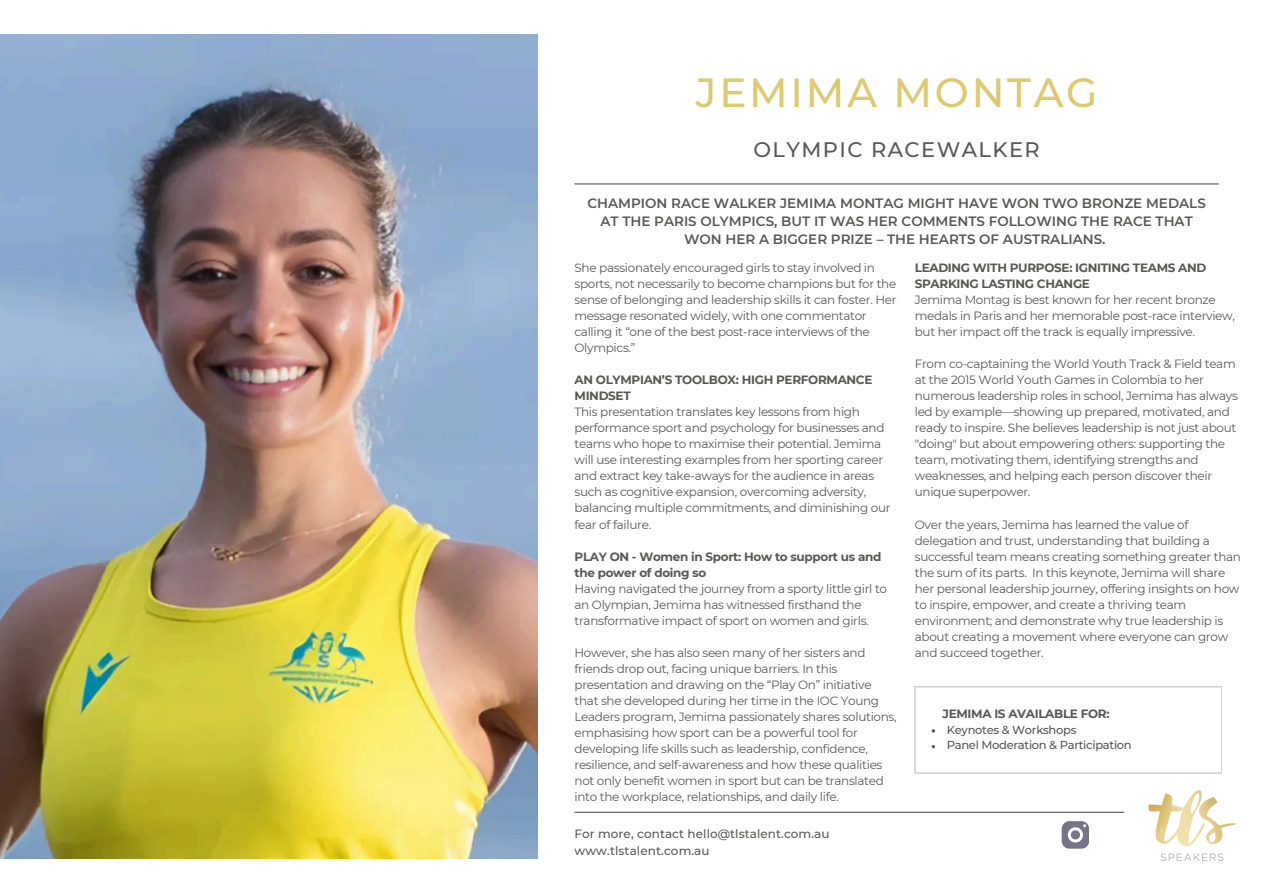
<style>
.page{position:relative;width:1263px;height:894px;background:#fff}
.page>*{position:absolute;margin:0;border:0;box-sizing:border-box;transform-origin:0 0}
.t1{font:500 40.5px "Montserrat";letter-spacing:.07em;color:#dbca6f}
.t2{font:500 21px "Montserrat";letter-spacing:.07em;color:#585955}
.t3{font:600 13.5px/18px "Montserrat";color:#585955;text-align:center}
.t4{font:12px/16px "Montserrat";letter-spacing:-.025em;color:#585955}
.t5{font:700 12px/16px "Montserrat";letter-spacing:-.025em;color:#585955}
.t6{font:500 12px "Montserrat";letter-spacing:.005em;color:#585955}
.t7{font:500 11.55px "Montserrat";letter-spacing:-.025em;color:#585955}
</style>
<div class="page">
<img style="left:1140px;top:773px;width:96px;height:88px">
<hr style="left:574px;top:811px;width:550px;height:1px;background:#585955">
<svg style="left:915px;top:686px;width:307px;height:87px"></svg>
<img style="left:0;top:35px;width:538px;height:823px">
<svg style="left:1062px;top:821px;width:27px;height:26px"></svg>
<hr style="left:574px;top:183px;width:645px;height:1px;background:#585955">
<p class="t1" style="left:696px;top:67px;width:403px">JEMIMA MONTAG</p>
<h5 class="t2" style="left:753px;top:136px;width:288px">OLYMPIC RACEWALKER</h5>
<p class="t3" style="left:587px;top:194px;width:620px">CHAMPION RACE WALKER JEMIMA MONTAG MIGHT HAVE WON TWO BRONZE MEDALS<br>AT THE PARIS OLYMPICS, BUT IT WAS HER COMMENTS FOLLOWING THE RACE THAT<br>WON HER A BIGGER PRIZE – THE HEARTS OF AUSTRALIANS.</p>
<p class="t4" style="left:574px;top:260px;width:324px">She passionately encouraged girls to stay involved in sports, not necessarily to become champions but for the sense of belonging and leadership skills it can foster. Her message resonated widely, with one commentator calling it “one of the best post-race interviews of the Olympics.”</p>
<p class="t5" style="left:574px;top:372px;width:299px">AN OLYMPIAN’S TOOLBOX: HIGH PERFORMANCE<br>MINDSET</p>
<p class="t4" style="left:574px;top:404px;width:318px">This presentation translates key lessons from high performance sport and psychology for businesses and teams who hope to maximise their potential. Jemima will use interesting examples from her sporting career and extract key take-aways for the audience in areas such as cognitive expansion, overcoming adversity, balancing multiple commitments, and diminishing our fear of failure.</p>
<p class="t5" style="left:574px;top:548px;width:308px">PLAY ON - Women in Sport: How to support us and the power of doing so</p>
<p class="t4" style="left:574px;top:580px;width:314px">Having navigated the journey from a sporty little girl to an Olympian, Jemima has witnessed firsthand the transformative impact of sport on women and girls.</p>
<p class="t4" style="left:574px;top:644px;width:324px">However, she has also seen many of her sisters and friends drop out, facing unique barriers. In this presentation and drawing on the “Play On” initiative that she developed during her time in the IOC Young Leaders program, Jemima passionately shares solutions, emphasising how sport can be a powerful tool for developing life skills such as leadership, confidence, resilience, and self-awareness and how these qualities not only benefit women in sport but can be translated into the workplace, relationships, and daily life.</p>
<p class="t6" style="left:574px;top:826px;width:257px">For more, contact hello@tlstalent.com.au</p>
<p class="t6" style="left:574px;top:843px;width:137px">www.tlstalent.com.au</p>
<p class="t5" style="left:915px;top:260px;width:293px">LEADING WITH PURPOSE: IGNITING TEAMS AND<br>SPARKING LASTING CHANGE</p>
<p class="t4" style="left:915px;top:292px;width:322px">Jemima Montag is best known for her recent bronze medals in Paris and her memorable post-race interview, but her impact off the track is equally impressive.</p>
<p class="t4" style="left:915px;top:356px;width:325px">From co-captaining the World Youth Track &amp; Field team at the 2015 World Youth Games in Colombia to her numerous leadership roles in school, Jemima has always led by example—showing up prepared, motivated, and ready to inspire. She believes leadership is not just about "doing" but about empowering others: supporting the team, motivating them, identifying strengths and weaknesses, and helping each person discover their unique superpower.</p>
<p class="t4" style="left:915px;top:516px;width:328px">Over the years, Jemima has learned the value of delegation and trust, understanding that building a successful team means creating something greater than the sum of its parts. In this keynote, Jemima will share her personal leadership journey, offering insights on how to inspire, empower, and create a thriving team environment; and demonstrate why true leadership is about creating a movement where everyone can grow and succeed together.</p>
<h1 class="t5" style="left:943px;top:705px;width:168px">JEMIMA IS AVAILABLE FOR:</h1>
<h2 class="t7" style="left:947px;top:722px;width:131px">Keynotes &amp; Workshops</h2>
<h3 class="t7" style="left:947px;top:738px;width:186px">Panel Moderation &amp; Participation</h3>
</div>
